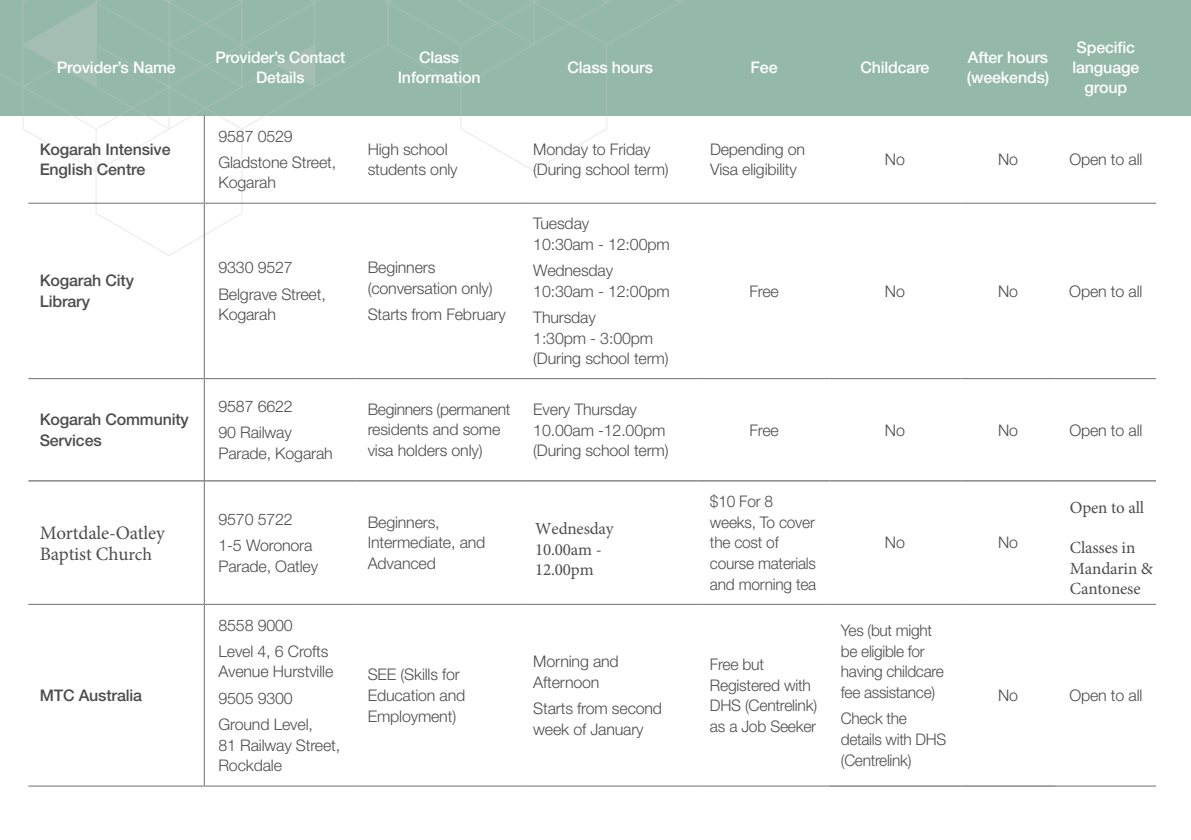
<style>
.page{position:relative;width:1191px;height:840px;background:#fff}
.page>*{position:absolute;margin:0;border:0;box-sizing:border-box;transform-origin:0 0}
.t1{font:19px/20.6px "Minion Pro";letter-spacing:-.01em;color:#4d4d4f}
.t2{font:17px/20.4px "Minion Pro";letter-spacing:-.01em;color:#4d4d4f}
.t3{font:300 16px/20.6px "Helvetica Neue LT Std";letter-spacing:-.01em;color:#4d4d4f}
.t4{font:500 16px/20px "Helvetica Neue LT Std";letter-spacing:-.01em;color:#fff;text-align:center}
.t5{font:500 16px/20.6px "Helvetica Neue LT Std";letter-spacing:-.01em;color:#4d4d4f}
.s1{font-size:18px}
</style>
<div class="page">
<div style="left:0;top:0;width:1191px;height:116px;background:#94b9a9"></div>
<svg style="left:460px;top:0;width:224px;height:171px"></svg>
<svg style="left:0;top:0;width:607px;height:87px"></svg>
<svg style="left:23px;top:0;width:365px;height:256px"></svg>
<hr style="left:28px;top:202px;width:176px;height:1px;background:#6d6e71">
<hr style="left:204px;top:202px;width:152px;height:1px;background:#6d6e71">
<hr style="left:356px;top:202px;width:166px;height:1px;background:#6d6e71">
<hr style="left:522px;top:202px;width:176px;height:1px;background:#6d6e71">
<hr style="left:698px;top:202px;width:131px;height:1px;background:#6d6e71">
<hr style="left:829px;top:202px;width:131px;height:1px;background:#6d6e71">
<hr style="left:960px;top:202px;width:95px;height:1px;background:#6d6e71">
<hr style="left:1055px;top:202px;width:101px;height:1px;background:#6d6e71">
<hr style="left:28px;top:603px;width:176px;height:1px;background:#6d6e71">
<hr style="left:204px;top:603px;width:152px;height:1px;background:#6d6e71">
<hr style="left:356px;top:603px;width:166px;height:1px;background:#6d6e71">
<hr style="left:522px;top:603px;width:176px;height:1px;background:#6d6e71">
<hr style="left:698px;top:603px;width:131px;height:1px;background:#6d6e71">
<hr style="left:829px;top:603px;width:131px;height:1px;background:#6d6e71">
<hr style="left:960px;top:603px;width:95px;height:1px;background:#6d6e71">
<hr style="left:1055px;top:603px;width:101px;height:1px;background:#6d6e71">
<hr style="left:28px;top:785px;width:176px;height:1px;background:#6d6e71">
<hr style="left:204px;top:785px;width:152px;height:1px;background:#6d6e71">
<hr style="left:356px;top:785px;width:166px;height:1px;background:#6d6e71">
<hr style="left:522px;top:785px;width:176px;height:1px;background:#6d6e71">
<hr style="left:698px;top:785px;width:131px;height:1px;background:#6d6e71">
<hr style="left:1055px;top:785px;width:101px;height:1px;background:#6d6e71">
<hr style="left:204px;top:115px;width:1px;height:87px;background:#6d6e71">
<hr style="left:204px;top:203px;width:1px;height:175px;background:#6d6e71">
<hr style="left:204px;top:379px;width:1px;height:101px;background:#6d6e71">
<hr style="left:204px;top:481px;width:1px;height:122px;background:#6d6e71">
<hr style="left:204px;top:604px;width:1px;height:181px;background:#6d6e71">
<hr style="left:28px;top:378px;width:176px;height:1px;background:#6d6e71">
<hr style="left:204px;top:378px;width:152px;height:1px;background:#6d6e71">
<hr style="left:356px;top:378px;width:166px;height:1px;background:#6d6e71">
<hr style="left:522px;top:378px;width:176px;height:1px;background:#6d6e71">
<hr style="left:698px;top:378px;width:131px;height:1px;background:#6d6e71">
<hr style="left:829px;top:378px;width:131px;height:1px;background:#6d6e71">
<hr style="left:960px;top:378px;width:95px;height:1px;background:#6d6e71">
<hr style="left:1055px;top:378px;width:101px;height:1px;background:#6d6e71">
<hr style="left:28px;top:480px;width:176px;height:1px;background:#4d4d4f">
<hr style="left:204px;top:480px;width:152px;height:1px;background:#4d4d4f">
<hr style="left:356px;top:480px;width:166px;height:1px;background:#4d4d4f">
<hr style="left:522px;top:480px;width:176px;height:1px;background:#4d4d4f">
<hr style="left:698px;top:480px;width:131px;height:1px;background:#4d4d4f">
<hr style="left:829px;top:480px;width:131px;height:1px;background:#4d4d4f">
<hr style="left:960px;top:480px;width:95px;height:1px;background:#4d4d4f">
<hr style="left:1055px;top:480px;width:101px;height:1px;background:#4d4d4f">
<hr style="left:829px;top:785px;width:131px;height:1px;background:#4d4d4f">
<hr style="left:960px;top:785px;width:95px;height:1px;background:#4d4d4f">
<p class="t4" style="left:57px;top:57px;width:121px">Provider’s Name</p>
<p class="t4" style="left:215px;top:47px;width:131px">Provider’s Contact<br>Details</p>
<p class="t4" style="left:398px;top:47px;width:84px">Class<br>Information</p>
<p class="t4" style="left:567px;top:57px;width:87px">Class hours</p>
<p class="t4" style="left:750px;top:57px;width:28px">Fee</p>
<p class="t4" style="left:860px;top:57px;width:70px">Childcare</p>
<p class="t4" style="left:966px;top:47px;width:84px;text-align:left">After hours (weekends)</p>
<p class="t4" style="left:1072px;top:37px;width:68px">Specific language group</p>
<p class="t5" style="left:40px;top:138px;width:132px">Kogarah Intensive<br>English Centre</p>
<p class="t5" style="left:40px;top:270px;width:96px">Kogarah City<br>Library</p>
<p class="t5" style="left:40px;top:409px;width:151px">Kogarah Community<br>Services</p>
<p class="t1" style="left:40px;top:523px;width:127px">Mortdale-Oatley<br>Baptist Chu<span class="s1">rch</span></p>
<p class="t5" style="left:40px;top:684px;width:104px">MTC Australia</p>
<p class="t3" style="left:218px;top:122px;width:119px;line-height:26.2px">9587 0529<br>Gladstone Street,</p>
<p class="t3" style="left:218px;top:172px;width:59px">Kogarah</p>
<p class="t3" style="left:218px;top:254px;width:109px;line-height:26.2px">9330 9527<br>Belgrave Street,</p>
<p class="t3" style="left:218px;top:303px;width:59px">Kogarah</p>
<p class="t3" style="left:218px;top:393px;width:76px;line-height:26.2px">9587 6622<br>90 Railway</p>
<p class="t3" style="left:218px;top:442px;width:116px">Parade, Kogarah</p>
<p class="t3" style="left:218px;top:505px;width:95px;line-height:26.2px">9570 5722<br>1-5 Woronora</p>
<p class="t3" style="left:218px;top:555px;width:101px">Parade, Oatley</p>
<p class="t3" style="left:218px;top:611px;width:112px;line-height:26.2px">8558 9000<br>Level 4, 6 Crofts</p>
<p class="t3" style="left:218px;top:658px;width:116px;line-height:26.2px">Avenue Hurstville<br>9505 9300<br>Ground Level,</p>
<p class="t3" style="left:218px;top:734px;width:123px">81 Railway Street,<br>Rockdale</p>
<p class="t3" style="left:368px;top:138px;width:91px">High school students only</p>
<p class="t3" style="left:533px;top:139px;width:137px;line-height:20px">Monday to Friday (During school term)</p>
<p class="t3" style="left:710px;top:138px;width:97px">Depending on<br>Visa eligibility</p>
<p class="t3" style="left:885px;top:149px;width:21px">No</p>
<p class="t3" style="left:998px;top:149px;width:21px">No</p>
<p class="t3" style="left:1069px;top:149px;width:75px">Open to all</p>
<p class="t3" style="left:368px;top:257px;width:126px">Beginners (conversation only)</p>
<p class="t3" style="left:368px;top:303px;width:140px">Starts from February</p>
<p class="t3" style="left:533px;top:213px;width:138px">Tuesday<br>10:30am - 12:00pm</p>
<p class="t3" style="left:533px;top:260px;width:138px">Wednesday<br>10:30am - 12:00pm</p>
<p class="t3" style="left:533px;top:307px;width:137px">Thursday<br>1:30pm - 3:00pm (During school term)</p>
<p class="t3" style="left:368px;top:398px;width:144px">Beginners (permanent residents and some visa holders only)</p>
<p class="t3" style="left:533px;top:398px;width:137px">Every Thursday<br>10.00am -12.00pm (During school term)</p>
<p class="t3" style="left:368px;top:511px;width:119px">Beginners,<br>Intermediate, and<br>Advanced</p>
<p class="t2" style="left:535px;top:518px;width:80px">Wednesday<br>10.00am -<br>12.00pm</p>
<p class="t3" style="left:368px;top:663px;width:99px">SEE (Skills for<br>Education and<br>Employment)</p>
<p class="t3" style="left:533px;top:650px;width:87px">Morning and<br>Afternoon</p>
<p class="t3" style="left:533px;top:697px;width:130px">Starts from second week of January</p>
<p class="t3" style="left:749px;top:280px;width:31px">Free</p>
<p class="t3" style="left:885px;top:280px;width:21px">No</p>
<p class="t3" style="left:998px;top:280px;width:21px">No</p>
<p class="t3" style="left:1069px;top:280px;width:75px">Open to all</p>
<p class="t3" style="left:749px;top:419px;width:31px">Free</p>
<p class="t3" style="left:885px;top:419px;width:21px">No</p>
<p class="t3" style="left:998px;top:419px;width:21px">No</p>
<p class="t3" style="left:1069px;top:419px;width:75px">Open to all</p>
<p class="t3" style="left:710px;top:490px;width:108px">$10 For 8 weeks, To cover the cost of course materials and morning tea</p>
<p class="t3" style="left:710px;top:653px;width:109px">Free but<br>Registered with<br>DHS (Centrelink) as a Job Seeker</p>
<p class="t3" style="left:885px;top:531px;width:21px">No</p>
<p class="t3" style="left:998px;top:531px;width:21px">No</p>
<p class="t2" style="left:1070px;top:496px;width:76px">Open to all</p>
<p class="t2" style="left:1070px;top:537px;width:85px">Classes in<br>Mandarin &amp;<br>Cantonese</p>
<p class="t3" style="left:841px;top:619px;width:104px">Yes (but might be eligible for having childcare fee assistance)</p>
<p class="t3" style="left:841px;top:707px;width:107px">Check the details with DHS (Centrelink)</p>
<p class="t3" style="left:998px;top:684px;width:21px">No</p>
<p class="t3" style="left:1069px;top:684px;width:75px">Open to all</p>
</div>
